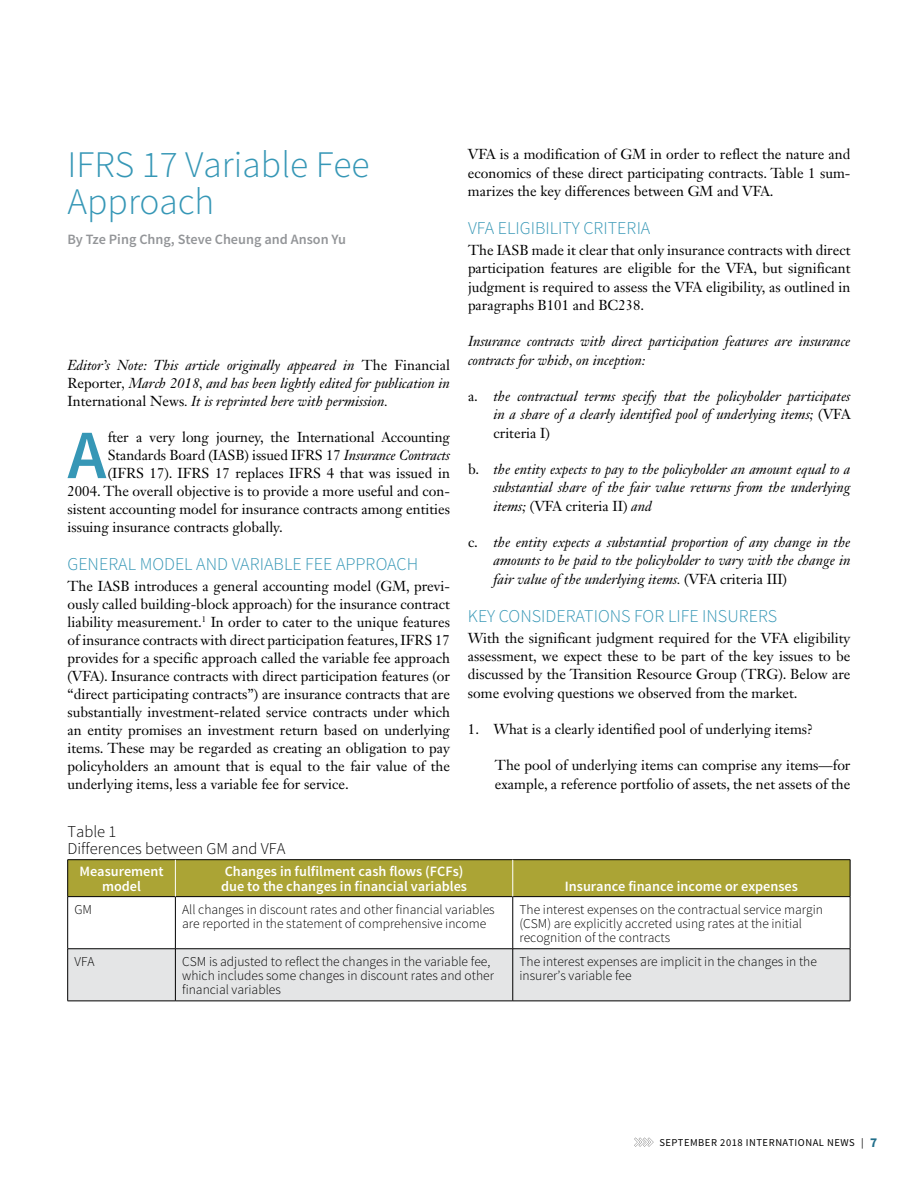
<style>
.page{position:relative;width:918px;height:1188px;background:#fff}
.page>*{position:absolute;margin:0;border:0;box-sizing:border-box;transform-origin:0 0}
.t1{font:600 69.3px "Source Sans Pro";color:#3697b6}
.t2{font:300 37.5px/37.5px "Source Sans Pro";color:#3697b6}
.t3{font:300 18px "Source Sans Pro";color:#3697b6}
.t4{font:300 16.5px/16.5px "Source Sans Pro";color:#000}
.t5{font:14.25px/18px "Janson Text LT Std";color:#000;text-align:justify}
.t6{font:italic 14.25px/18.3px "Janson Text LT Std";color:#000;text-align:justify}
.t7{font:600 14.25px/14.2px "Source Sans Pro";color:#fff;text-align:center}
.t8{font:600 14.25px "Source Sans Pro";color:#939598}
.t9{font:300 13.5px/14.2px "Source Sans Pro";color:#000}
.t10{font:10.5px "Source Sans Pro";letter-spacing:.05em;color:#000}
.s1{font-style:normal}
.s2{font-style:italic}
.s3{font-weight:700;font-size:13.5px;color:#216e8a}
</style>
<div class="page">
<svg style="left:634px;top:1138px;width:20px;height:9px"></svg>
<div style="left:68px;top:860px;width:782px;height:36px;background:#aba435"></div>
<div style="left:68px;top:949px;width:782px;height:52px;background:#e4e5e6"></div>
<hr style="left:68px;top:859px;width:107px;height:1px;background:#000">
<hr style="left:175px;top:859px;width:338px;height:1px;background:#000">
<hr style="left:513px;top:859px;width:337px;height:1px;background:#000">
<hr style="left:68px;top:896px;width:107px;height:1px;background:#000">
<hr style="left:67px;top:897px;width:1px;height:52px;background:#000">
<hr style="left:175px;top:896px;width:338px;height:1px;background:#000">
<hr style="left:175px;top:897px;width:1px;height:52px;background:#000">
<hr style="left:513px;top:896px;width:337px;height:1px;background:#000">
<hr style="left:513px;top:897px;width:1px;height:52px;background:#000">
<hr style="left:850px;top:897px;width:1px;height:52px;background:#000">
<hr style="left:68px;top:948px;width:107px;height:1px;background:#000">
<hr style="left:67px;top:949px;width:1px;height:52px;background:#000">
<hr style="left:175px;top:948px;width:338px;height:1px;background:#000">
<hr style="left:175px;top:949px;width:1px;height:52px;background:#000">
<hr style="left:513px;top:948px;width:337px;height:1px;background:#000">
<hr style="left:513px;top:949px;width:1px;height:52px;background:#000">
<hr style="left:850px;top:949px;width:1px;height:52px;background:#000">
<hr style="left:68px;top:1001px;width:107px;height:1px;background:#000">
<hr style="left:175px;top:1001px;width:338px;height:1px;background:#000">
<hr style="left:513px;top:1001px;width:337px;height:1px;background:#000">
<hr style="left:175px;top:860px;width:1px;height:36px;background:#fff">
<hr style="left:512px;top:860px;width:1px;height:36px;background:#fff">
<hr style="left:67px;top:860px;width:1px;height:36px;background:#000">
<hr style="left:850px;top:860px;width:1px;height:36px;background:#000">
<h2 class="t2" style="left:68px;top:146px;width:304px">IFRS 17 Variable Fee<br>Approach</h2>
<p class="t8" style="left:68px;top:230px;width:280px">By Tze Ping Chng, Steve Cheung and Anson Yu</p>
<p class="t6" style="left:68px;top:356px;width:384px">Editor’s Note: This article originally appeared in <span class="s1">The Financial Reporter</span>, March 2018, and has been lightly edited for publication in <span class="s1">International News</span>. It is reprinted here with permission.</p>
<h1 class="t1" style="left:68px;top:411px;width:40px">A</h1>
<p class="t5" style="left:108px;top:428px;width:344px">fter a very long journey, the International Accounting</p>
<p class="t5" style="left:108px;top:446px;width:344px">Standards Board (IASB) issued IFRS 17 <span class="s2">Insurance Contracts</span></p>
<p class="t5" style="left:108px;top:464px;width:344px">(IFRS 17). IFRS 17 replaces IFRS 4 that was issued in</p>
<p class="t5" style="left:68px;top:482px;width:384px">2004. The overall objective is to provide a more useful and con-</p>
<p class="t5" style="left:68px;top:500px;width:384px">sistent accounting model for insurance contracts among entities</p>
<p class="t5" style="left:68px;top:518px;width:217px">issuing insurance contracts globally.</p>
<p class="t3" style="left:68px;top:553px;width:352px">GENERAL MODEL AND VARIABLE FEE APPROACH</p>
<p class="t5" style="left:67px;top:577px;width:384px">The IASB introduces a general accounting model (GM, previ&shy;ously called building-block approach) for the insurance contract liability measurement.<sup>1</sup> In order to cater to the unique features of insurance contracts with direct participation features, IFRS 17 provides for a specific approach called the variable fee approach (VFA). Insurance contracts with direct participation features (or “direct participating contracts”) are insurance contracts that are substantially investment-related service contracts under which an entity promises an investment return based on underlying items. These may be regarded as creating an obligation to pay policyholders an amount that is equal to the fair value of the underlying items, less a variable fee for service.</p>
<p class="t5" style="left:468px;top:145px;width:384px">VFA is a modification of GM in order to reflect the nature and economics of these direct participating contracts. Table 1 sum&shy;marizes the key differences between GM and VFA.</p>
<p class="t3" style="left:468px;top:218px;width:184px">VFA ELIGIBILITY CRITERIA</p>
<p class="t5" style="left:468px;top:241px;width:384px">The IASB made it clear that only insurance contracts with direct participation features are eligible for the VFA, but significant judgment is required to assess the VFA eligibility, as outlined in paragraphs B101 and BC238.</p>
<p class="t6" style="left:468px;top:332px;width:384px">Insurance contracts with direct participation features are insurance contracts for which, on inception:</p>
<p class="t6" style="left:493px;top:387px;width:359px;text-indent:-25px"><span class="s1">a.</span> the contractual terms specify that the policyholder participates in a share of a clearly identified pool of underlying items; <span class="s1">(VFA criteria I)</span></p>
<p class="t6" style="left:493px;top:460px;width:359px;text-indent:-25px"><span class="s1">b.</span> the entity expects to pay to the policyholder an amount equal to a substantial share of the fair value returns from the underlying items; <span class="s1">(VFA criteria II)</span> and</p>
<p class="t6" style="left:493px;top:533px;width:358px;text-indent:-25px"><span class="s1">c.</span> the entity expects a substantial proportion of any change in the amounts to be paid to the policyholder to vary with the change in fair value of the underlying items. <span class="s1">(VFA criteria III)</span></p>
<p class="t3" style="left:468px;top:605px;width:311px">KEY CONSIDERATIONS FOR LIFE INSURERS</p>
<p class="t5" style="left:468px;top:628px;width:384px">With the significant judgment required for the VFA eligibility assessment, we expect these to be part of the key issues to be discussed by the Transition Resource Group (TRG). Below are some evolving questions we observed from the market.</p>
<p class="t5" style="left:468px;top:720px;width:347px">1. What is a clearly identified pool of underlying items?</p>
<p class="t5" style="left:495px;top:756px;width:357px">The pool of underlying items can comprise any items—for example, a reference portfolio of assets, the net assets of the</p>
<p class="t4" style="left:68px;top:823px;width:219px">Table 1<br>Differences between GM and VFA</p>
<p class="t7" style="left:79px;top:865px;width:86px">Measurement model</p>
<p class="t7" style="left:221px;top:865px;width:248px;text-align:left">Changes in fulfilment cash flows (FCFs) due to the changes in financial variables</p>
<p class="t7" style="left:565px;top:879px;width:235px">Insurance finance income or expenses</p>
<p class="t9" style="left:74px;top:902px;width:19px">GM</p>
<p class="t9" style="left:182px;top:902px;width:314px">All changes in discount rates and other financial variables are reported in the statement of comprehensive income</p>
<p class="t9" style="left:520px;top:902px;width:305px">The interest expenses on the contractual service margin (CSM) are explicitly accreted using rates at the initial recognition of the contracts</p>
<p class="t9" style="left:74px;top:954px;width:22px">VFA</p>
<p class="t9" style="left:182px;top:954px;width:313px">CSM is adjusted to reflect the changes in the variable fee, which includes some changes in discount rates and other financial variables</p>
<p class="t9" style="left:520px;top:954px;width:299px">The interest expenses are implicit in the changes in the insurer’s variable fee</p>
<p class="t10" style="left:659px;top:1136px;width:219px">SEPTEMBER 2018 INTERNATIONAL NEWS | <span class="s3">7</span></p>
</div>
